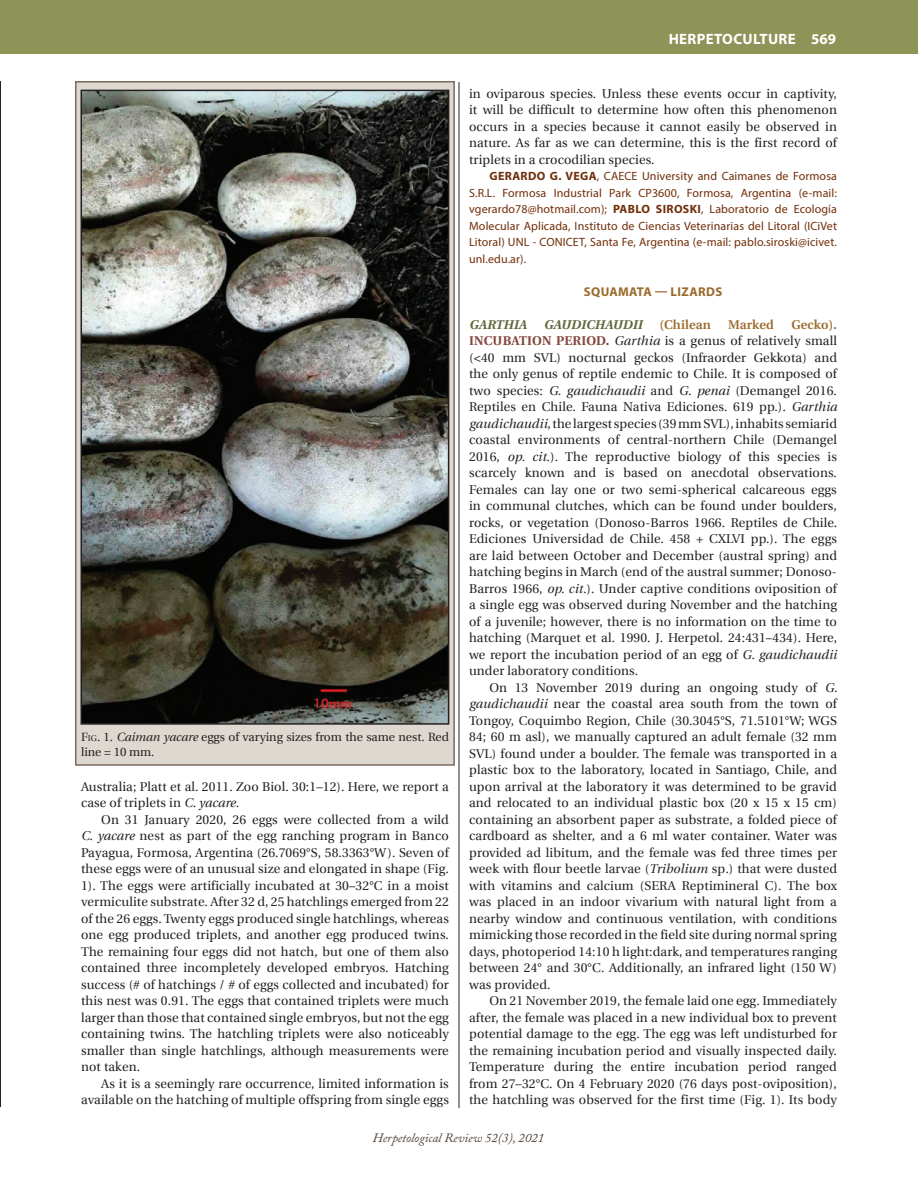
<style>
.page{position:relative;width:918px;height:1188px;background:#fff}
.page>*{position:absolute;margin:0;border:0;box-sizing:border-box;transform-origin:0 0}
.t1{font:700 15px "Myriad Pro";letter-spacing:.02em;color:#fff}
.t2{font:12.75px/16.5px "Utopia";letter-spacing:.01em;color:#231f20;text-align:justify}
.t3{font:italic 12.75px "Adobe Caslon Pro";color:#504137}
.t4{font:italic 700 12.75px "Utopia";letter-spacing:.01em;color:#63673c}
.t5{font:700 12.75px "Myriad Pro";letter-spacing:.03em;color:#9a6a2c}
.t6{font:600 12.75px "Utopia";letter-spacing:.01em;color:#9a6a2c}
.t7{font:12px/16.5px "Myriad Pro";letter-spacing:.01em;color:#712e09;text-align:justify}
.t8{font:12px/15px "Utopia";color:#231f20}
.s1{font-style:inherit}
.s2{font-size:8.4px}
.s3{font-style:italic}
.s4{font-weight:700}
.s5{font-weight:600;color:#9a6a2c}
.s6{font-weight:700;color:#84493f}
</style>
<div class="page">
<div style="left:0;top:0;width:918px;height:54px;background:#8e9357"></div>
<hr style="left:0;top:81px;width:1px;height:1026px;background:#231f20">
<hr style="left:459px;top:82px;width:1px;height:1026px;background:#231f20">
<div style="left:75px;top:81px;width:380px;height:685px;background:#ded8d1;border:2px solid #7a6a5f"></div>
<img style="left:84px;top:93px;width:362px;height:629px">
<div style="left:81px;top:90px;width:368px;height:635px;border:2px solid #231f20"></div>
<p class="t8" style="left:81px;top:729px;width:369px"><span class="s1">F</span><span class="s2">ig</span><span class="s1">.</span> 1. <span class="s3">Caiman yacare</span> eggs of varying sizes from the same nest. Red line = 10 mm.</p>
<p class="t2" style="left:81px;top:778px;width:369px">Australia; Platt et al. 2011. Zoo Biol. 30:1–12). Here, we report a case of triplets in <span class="s3">C. yacare.</span></p>
<p class="t2" style="left:81px;top:811px;width:369px;text-indent:20px">On 31 January 2020, 26 eggs were collected from a wild <span class="s3">C. yacare</span> nest as part of the egg ranching program in Banco Payagua, Formosa, Argentina (26.7069°S, 58.3363°W). Seven of these eggs were of an unusual size and elongated in shape (Fig.<br>1). The eggs were artificially incubated at 30–32°C in a moist vermiculite substrate. After 32 d, 25 hatchlings emerged from 22 of the 26 eggs. Twenty eggs produced single hatchlings, whereas one egg produced triplets, and another egg produced twins.<br>The remaining four eggs did not hatch, but one of them also contained three incompletely developed embryos. Hatching success (# of hatchings / # of eggs collected and incubated) for this nest was 0.91. The eggs that contained triplets were much larger than those that contained single embryos, but not the egg containing twins. The hatchling triplets were also noticeably smaller than single hatchlings, although measurements were not taken.</p>
<p class="t2" style="left:81px;top:1075px;width:369px;text-align:right">As it is a seemingly rare occurrence, limited information is available on the hatching of multiple offspring from single eggs</p>
<p class="t1" style="left:669px;top:29px;width:169px">HERPETOCULTURE 569</p>
<p class="t2" style="left:469px;top:85px;width:369px">in oviparous species. Unless these events occur in captivity, it will be difficult to determine how often this phenomenon occurs in a species because it cannot easily be observed in nature. As far as we can determine, this is the first record of triplets in a crocodilian species.</p>
<p class="t7" style="left:469px;top:168px;width:369px;text-indent:20px"><span class="s4">GERARDO G. VEGA</span>, CAECE University and Caimanes de Formosa S.R.L. Formosa Industrial Park CP3600, Formosa, Argentina (e-mail: vgerardo78@hotmail.com); <span class="s4">PABLO SIROSKI</span>, Laboratorio de Ecología Molecular Aplicada, Instituto de Ciencias Veterinarias del Litoral (ICiVet Litoral) UNL - CONICET, Santa Fe, Argentina (e-mail: pablo.siroski@icivet. unl.edu.ar).</p>
<p class="t5" style="left:584px;top:283px;width:140px">SQUAMATA — LIZARDS</p>
<p class="t4" style="left:469px;top:317px;width:59px">GARTHIA</p>
<p class="t4" style="left:544px;top:317px;width:100px">GAUDICHAUDII</p>
<p class="t6" style="left:659px;top:317px;width:53px">(Chilean</p>
<p class="t6" style="left:728px;top:317px;width:47px">Marked</p>
<p class="t2" style="left:469px;top:316px;width:370px;text-indent:322px"><span class="s5">Gecko).<br></span><span class="s6">INCUBATION PERIOD.</span> <span class="s3">Garthia</span> is a genus of relatively small (&lt;40 mm SVL) nocturnal geckos (Infraorder Gekkota) and the only genus of reptile endemic to Chile. It is composed of two species: <span class="s3">G. gaudichaudii</span> and <span class="s3">G. penai</span> (Demangel 2016.<br>Reptiles en Chile. Fauna Nativa Ediciones. 619 pp.)<span class="s3">. Garthia gaudichaudii</span>, the largest species (39 mm SVL), inhabits semiarid coastal environments of central-northern Chile (Demangel 2016, <span class="s3">op. cit.</span>). The reproductive biology of this species is scarcely known and is based on anecdotal observations.<br>Females can lay one or two semi-spherical calcareous eggs in communal clutches, which can be found under boulders, rocks, or vegetation (Donoso-Barros 1966. Reptiles de Chile.<br>Ediciones Universidad de Chile. 458 + CXLVI pp.). The eggs are laid between October and December (austral spring) and hatching begins in March (end of the austral summer; Donoso-Barros 1966, <span class="s3">op. cit.</span>). Under captive conditions oviposition of a single egg was observed during November and the hatching of a juvenile; however, there is no information on the time to hatching (Marquet et al. 1990. J. Herpetol. 24:431–434). Here, we report the incubation period of an egg of <span class="s3">G. gaudichaudii </span>under laboratory conditions.</p>
<p class="t2" style="left:469px;top:679px;width:370px;text-indent:20px">On 13 November 2019 during an ongoing study of <span class="s3">G. gaudichaudii</span> near the coastal area south from the town of Tongoy, Coquimbo Region, Chile (30.3045°S, 71.5101°W; WGS 84; 60 m asl), we manually captured an adult female (32 mm SVL) found under a boulder. The female was transported in a plastic box to the laboratory, located in Santiago, Chile, and upon arrival at the laboratory it was determined to be gravid and relocated to an individual plastic box (20 x 15 x 15 cm) containing an absorbent paper as substrate, a folded piece of cardboard as shelter, and a 6 ml water container. Water was provided ad libitum, and the female was fed three times per week with flour beetle larvae (<span class="s3">Tribolium</span> sp<span class="s3">.</span>) that were dusted with vitamins and calcium (SERA Reptimineral C). The box was placed in an indoor vivarium with natural light from a nearby window and continuous ventilation, with conditions mimicking those recorded in the field site during normal spring days, photoperiod 14:10 h light:dark, and temperatures ranging between 24° and 30°C. Additionally, an infrared light (150 W) was provided.</p>
<p class="t2" style="left:469px;top:993px;width:369px;text-indent:20px">On 21 November 2019, the female laid one egg. Immediately after, the female was placed in a new individual box to prevent potential damage to the egg. The egg was left undisturbed for the remaining incubation period and visually inspected daily.<br>Temperature during the entire incubation period ranged from 27–32°C. On 4 February 2020 (76 days post-oviposition), the hatchling was observed for the first time (Fig. 1). Its body</p>
<p class="t3" style="left:373px;top:1130px;width:173px">Herpetological Review 52(3), 2021</p>
</div>
